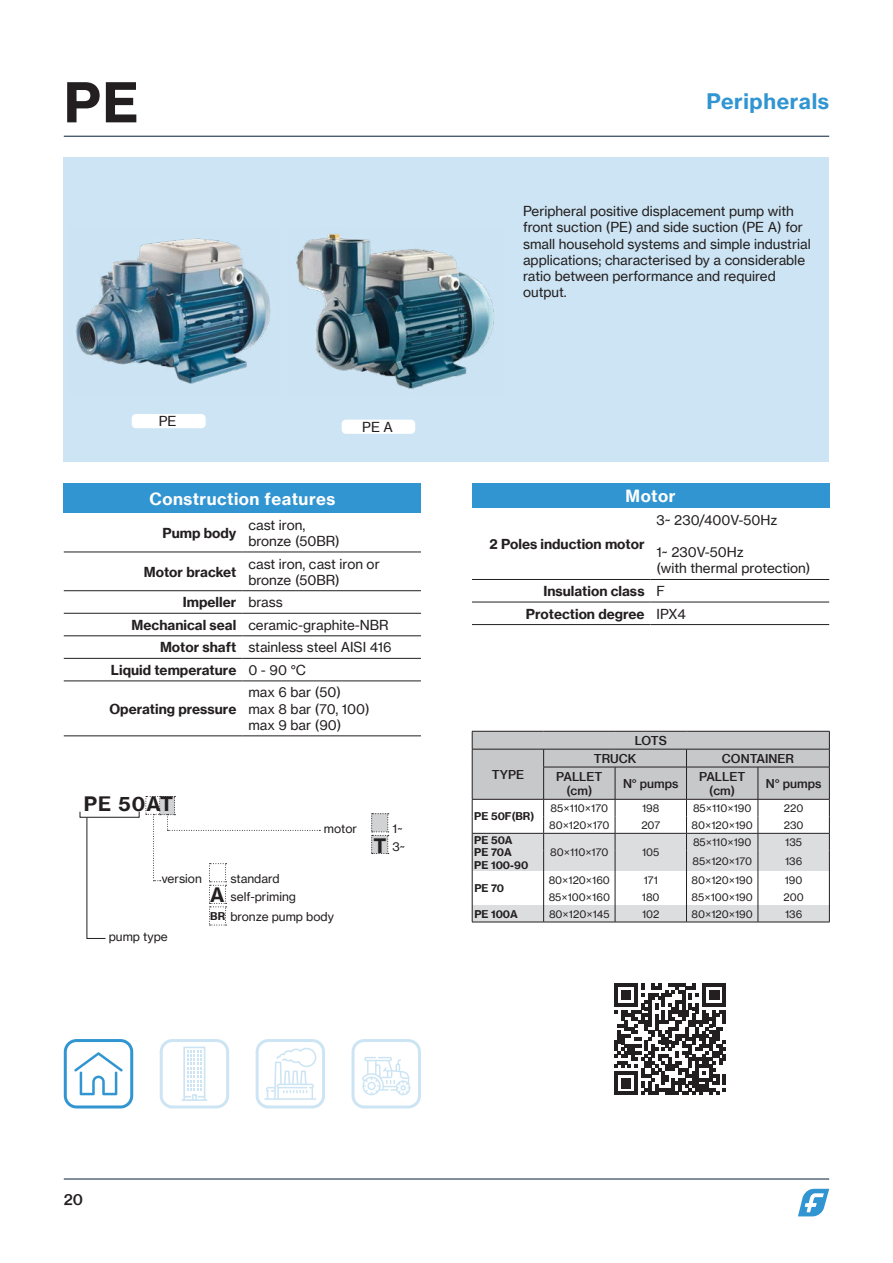
<style>
.page{position:relative;width:893px;height:1263px;background:#fff}
.page>*{position:absolute;margin:0;border:0;box-sizing:border-box;transform-origin:0 0}
.t1{font:700 54px "Neue Haas Grotesk Text Pro";color:#231f20}
.t2{font:700 21px "Neue Haas Grotesk Text Pro";letter-spacing:.03em;color:#3195d1}
.t3{font:700 19.5px "Neue Haas Grotesk Text Pro";letter-spacing:.06em;color:#231f20}
.t4{font:700 16.5px "Neue Haas Grotesk Text Pro";letter-spacing:.03em;color:#fff}
.t5{font:500 15px "Neue Haas Grotesk Text Pro";color:#231f20}
.t6{font:13.5px/16.2px "Neue Haas Grotesk Text Pro";color:#231f20}
.t7{font:700 13.5px/22.5px "Neue Haas Grotesk Text Pro";color:#231f20;text-align:center}
.t8{font:12px "Neue Haas Grotesk Text Pro";color:#231f20}
.t9{font:500 12px/14.4px "Neue Haas Grotesk Text Pro";color:#231f20;text-align:center}
.t10{font:10.5px "Neue Haas Grotesk Text Pro";color:#231f20}
.t11{font:700 10.5px/12.6px "Neue Haas Grotesk Text Pro";color:#231f20}
.s1{font-weight:400}
.s2{font-weight:700}
</style>
<div class="page">
<hr style="left:64px;top:1178px;width:765px;height:1px;background:#051e3c">
<hr style="left:64px;top:136px;width:765px;height:1px;background:#051e3c">
<div style="left:64px;top:157px;width:765px;height:304px;background:#cce4f3"></div>
<svg style="left:798px;top:1189px;width:31px;height:27px"></svg>
<div style="left:132px;top:414px;width:74px;height:14px;background:#fff;border-radius:4px"></div>
<div style="left:342px;top:420px;width:73px;height:14px;background:#fff;border-radius:4px"></div>
<svg style="left:614px;top:983px;width:112px;height:112px"></svg>
<div style="left:64px;top:483px;width:357px;height:30px;background:#3195d1"></div>
<hr style="left:64px;top:552px;width:178px;height:1px;background:#231f20">
<hr style="left:242px;top:552px;width:179px;height:1px;background:#231f20">
<hr style="left:64px;top:590px;width:178px;height:1px;background:#231f20">
<hr style="left:242px;top:590px;width:179px;height:1px;background:#231f20">
<hr style="left:64px;top:613px;width:178px;height:1px;background:#231f20">
<hr style="left:242px;top:613px;width:179px;height:1px;background:#231f20">
<hr style="left:64px;top:635px;width:178px;height:1px;background:#231f20">
<hr style="left:242px;top:635px;width:179px;height:1px;background:#231f20">
<hr style="left:64px;top:658px;width:178px;height:1px;background:#231f20">
<hr style="left:242px;top:658px;width:179px;height:1px;background:#231f20">
<hr style="left:64px;top:681px;width:178px;height:1px;background:#231f20">
<hr style="left:242px;top:681px;width:179px;height:1px;background:#231f20">
<hr style="left:64px;top:736px;width:178px;height:1px;background:#231f20">
<hr style="left:242px;top:736px;width:179px;height:1px;background:#231f20">
<div style="left:160px;top:1039px;width:69px;height:69px;border:3px solid #3195d1;border-radius:11px"></div>
<svg style="left:182px;top:1046px;width:25px;height:55px"></svg>
<div style="left:64px;top:1039px;width:69px;height:69px;border:3px solid #3195d1;border-radius:11px"></div>
<svg style="left:74px;top:1052px;width:49px;height:43px"></svg>
<div style="left:352px;top:1039px;width:69px;height:69px;border:3px solid #3195d1;border-radius:11px"></div>
<svg style="left:362px;top:1057px;width:48px;height:38px"></svg>
<div style="left:256px;top:1039px;width:69px;height:69px;border:3px solid #3195d1;border-radius:11px"></div>
<svg style="left:264px;top:1048px;width:52px;height:52px"></svg>
<div style="left:472px;top:483px;width:357px;height:25px;background:#3195d1"></div>
<hr style="left:472px;top:579px;width:179px;height:1px;background:#231f20">
<hr style="left:651px;top:579px;width:178px;height:1px;background:#231f20">
<hr style="left:472px;top:602px;width:179px;height:1px;background:#231f20">
<hr style="left:651px;top:602px;width:178px;height:1px;background:#231f20">
<hr style="left:472px;top:624px;width:179px;height:1px;background:#231f20">
<hr style="left:651px;top:624px;width:178px;height:1px;background:#231f20">
<hr style="left:472px;top:922px;width:72px;height:1px;background:#231f20">
<hr style="left:544px;top:922px;width:71px;height:1px;background:#231f20">
<hr style="left:615px;top:922px;width:71px;height:1px;background:#231f20">
<hr style="left:686px;top:922px;width:72px;height:1px;background:#231f20">
<hr style="left:758px;top:922px;width:72px;height:1px;background:#231f20">
<svg style="left:472px;top:731px;width:358px;height:191px"></svg>
<hr style="left:472px;top:833px;width:72px;height:1px;background:#231f20">
<hr style="left:544px;top:833px;width:71px;height:1px;background:#231f20">
<hr style="left:615px;top:833px;width:71px;height:1px;background:#231f20">
<hr style="left:686px;top:833px;width:72px;height:1px;background:#231f20">
<hr style="left:758px;top:833px;width:71px;height:1px;background:#231f20">
<img style="left:76px;top:238px;width:195px;height:146px">
<img style="left:296px;top:234px;width:198px;height:155px">
<div style="left:80px;top:811px;width:60px;height:7px;border:1px solid #231f20"></div>
<svg style="left:86px;top:817px;width:20px;height:122px"></svg>
<svg style="left:371px;top:813px;width:18px;height:41px"></svg>
<svg style="left:146px;top:796px;width:174px;height:130px"></svg>
<h1 class="t1" style="left:64px;top:69px;width:76px">PE</h1>
<h2 class="t2" style="left:706px;top:89px;width:124px">Peripherals</h2>
<p class="t6" style="left:159px;top:413px;width:19px">PE</p>
<p class="t6" style="left:362px;top:419px;width:32px">PE A</p>
<p class="t4" style="left:149px;top:488px;width:187px">Construction features</p>
<p class="t7" style="left:162px;top:522px;width:75px">Pump body</p>
<p class="t6" style="left:248px;top:517px;width:93px">cast iron, bronze (50BR)</p>
<p class="t7" style="left:144px;top:560px;width:94px">Motor bracket</p>
<p class="t6" style="left:248px;top:555px;width:133px">cast iron, cast iron or bronze (50BR)</p>
<p class="t7" style="left:183px;top:591px;width:102px">Impeller <span class="s1">brass</span></p>
<p class="t6" style="left:132px;top:617px;width:259px"><span class="s2">Mechanical seal</span> ceramic-graphite-NBR</p>
<p class="t6" style="left:160px;top:639px;width:233px"><span class="s2">Motor shaft</span> stainless steel AISI 416</p>
<p class="t7" style="left:111px;top:659px;width:197px">Liquid temperature <span class="s1">0 - 90 °C</span></p>
<p class="t7" style="left:109px;top:697px;width:128px">Operating pressure</p>
<p class="t6" style="left:248px;top:684px;width:123px">max 6 bar (50) max 8 bar (70, 100) max 9 bar (90)</p>
<h3 class="t3" style="left:84px;top:792px;width:91px">PE 50AT</h3>
<p class="t8" style="left:324px;top:821px;width:35px">motor</p>
<p class="t8" style="left:162px;top:871px;width:42px">version</p>
<p class="t8" style="left:109px;top:929px;width:61px">pump type</p>
<p class="t8" style="left:230px;top:871px;width:51px">standard</p>
<h3 class="t3" style="left:210px;top:883px;width:16px">A</h3>
<p class="t8" style="left:230px;top:889px;width:67px">self-priming</p>
<p class="t8" style="left:230px;top:909px;width:105px">bronze pump body</p>
<p class="t11" style="left:210px;top:910px;width:16px">BR</p>
<p class="t8" style="left:393px;top:821px;width:11px">1~</p>
<h3 class="t3" style="left:374px;top:833px;width:15px">T</h3>
<p class="t8" style="left:393px;top:840px;width:14px">3~</p>
<p class="t6" style="left:523px;top:203px;width:289px">Peripheral positive displacement pump with front suction (PE) and side suction (PE A) for small household systems and simple industrial applications; characterised by a considerable ratio between performance and required output.</p>
<p class="t4" style="left:626px;top:486px;width:51px">Motor</p>
<p class="t7" style="left:490px;top:533px;width:156px">2 Poles induction motor</p>
<p class="t6" style="left:657px;top:512px;width:122px">3~ 230/400V-50Hz</p>
<p class="t6" style="left:657px;top:544px;width:155px">1~ 230V-50Hz<br>(with thermal protection)</p>
<p class="t7" style="left:526px;top:580px;width:161px">Insulation class <span class="s1">F<br></span>Protection degree <span class="s1">IPX4</span></p>
<p class="t9" style="left:492px;top:767px;width:34px">TYPE</p>
<p class="t11" style="left:474px;top:810px;width:62px">PE 50F(BR)</p>
<p class="t11" style="left:474px;top:833px;width:55px">PE 50A<br>PE 70A<br>PE 100-90</p>
<p class="t11" style="left:474px;top:882px;width:31px">PE 70</p>
<p class="t9" style="left:635px;top:733px;width:34px">LOTS</p>
<p class="t9" style="left:594px;top:751px;width:44px">TRUCK</p>
<p class="t9" style="left:722px;top:751px;width:74px">CONTAINER</p>
<p class="t9" style="left:556px;top:769px;width:48px">PALLET (cm)</p>
<p class="t9" style="left:623px;top:776px;width:57px">N° pumps</p>
<p class="t9" style="left:699px;top:769px;width:48px">PALLET (cm)</p>
<p class="t9" style="left:766px;top:776px;width:57px">N° pumps</p>
<p class="t10" style="left:551px;top:802px;width:59px">85×110×170</p>
<p class="t10" style="left:642px;top:802px;width:19px">198</p>
<p class="t10" style="left:693px;top:802px;width:60px">85×110×190</p>
<p class="t10" style="left:784px;top:802px;width:21px">220</p>
<p class="t10" style="left:549px;top:819px;width:62px">80×120×170</p>
<p class="t10" style="left:641px;top:819px;width:20px">207</p>
<p class="t10" style="left:692px;top:819px;width:63px">80×120×190</p>
<p class="t10" style="left:784px;top:819px;width:21px">230</p>
<p class="t10" style="left:550px;top:846px;width:60px">80×110×170</p>
<p class="t10" style="left:642px;top:846px;width:19px">105</p>
<p class="t10" style="left:693px;top:836px;width:60px">85×110×190</p>
<p class="t10" style="left:785px;top:836px;width:18px">135</p>
<p class="t10" style="left:692px;top:854px;width:61px">85×120×170</p>
<p class="t10" style="left:785px;top:854px;width:19px">136</p>
<p class="t10" style="left:549px;top:873px;width:63px">80×120×160</p>
<p class="t10" style="left:644px;top:873px;width:16px">171</p>
<p class="t10" style="left:692px;top:873px;width:63px">80×120×190</p>
<p class="t10" style="left:785px;top:873px;width:19px">190</p>
<p class="t10" style="left:549px;top:890px;width:63px">85×100×160</p>
<p class="t10" style="left:642px;top:890px;width:19px">180</p>
<p class="t10" style="left:692px;top:890px;width:63px">85×100×190</p>
<p class="t10" style="left:783px;top:890px;width:22px">200</p>
<p class="t11" style="left:474px;top:907px;width:45px">PE 100A</p>
<p class="t10" style="left:549px;top:907px;width:62px">80×120×145</p>
<p class="t10" style="left:642px;top:907px;width:19px">102</p>
<p class="t10" style="left:692px;top:907px;width:63px">80×120×190</p>
<p class="t10" style="left:785px;top:907px;width:19px">136</p>
<p class="t5" style="left:64px;top:1190px;width:21px">20</p>
</div>
